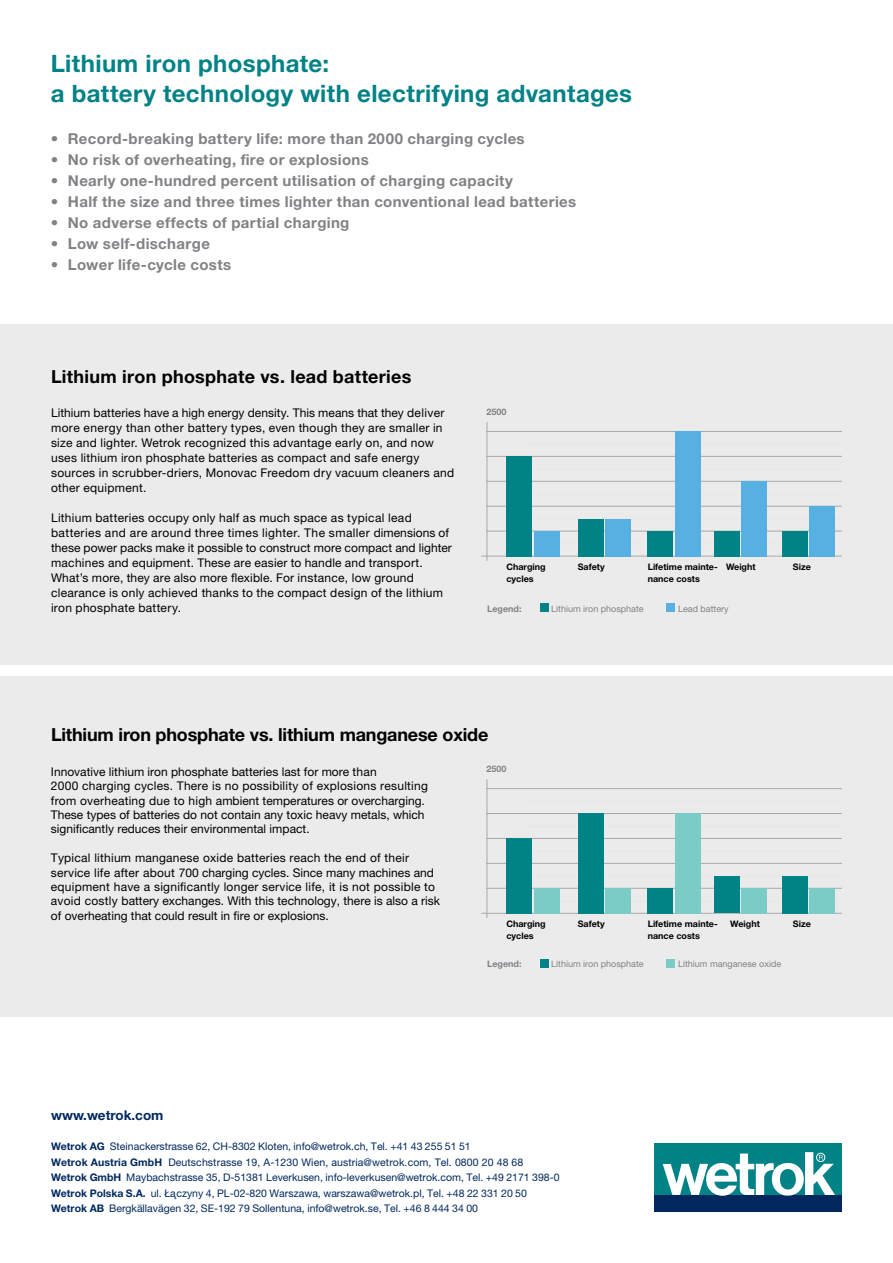
<style>
.page{position:relative;width:893px;height:1263px;background:#fff}
.page>*{position:absolute;margin:0;border:0;box-sizing:border-box;transform-origin:0 0}
.t1{font:700 24px/30px "Helvetica Neue LT Pro";letter-spacing:.015em;color:#008286}
.t2{font:700 18px "Helvetica Neue LT Pro";letter-spacing:-.01em;color:#000}
.t3{font:700 18px "Helvetica Neue LT Pro";letter-spacing:.015em;color:#000}
.t4{font:700 15px "Helvetica Neue LT Pro";letter-spacing:.025em;color:#808285}
.t5{font:700 13.5px "Helvetica Neue LT Pro";color:#00285e}
.t6{font:12px/15px "Helvetica Neue LT Pro";letter-spacing:.02em;color:#000}
.t7{font:12px/14.4px "Helvetica Neue LT Pro";color:#000}
.t8{font:10.5px/15.5px "Helvetica Neue LT Pro";color:#00285e}
.t9{font:700 9px/12px "Helvetica Neue LT Pro";color:#000}
.t10{font:9px "Helvetica Neue LT Pro";color:#808285}
.t11{font:700 9px "Helvetica Neue LT Pro";color:#808285}
.s1{font-weight:700}
</style>
<div class="page">
<div style="left:0;top:324px;width:893px;height:340px;background:#ebebec"></div>
<div style="left:0;top:676px;width:893px;height:340px;background:#ebebec"></div>
<div style="left:655px;top:1195px;width:187px;height:17px;background:#00285e"></div>
<div style="left:655px;top:1144px;width:187px;height:51px;background:#008286"></div>
<svg style="left:663px;top:1152px;width:172px;height:44px"></svg>
<hr style="left:486px;top:431px;width:356px;height:1px;background:#a7a9ac">
<hr style="left:486px;top:788px;width:356px;height:1px;background:#a7a9ac">
<hr style="left:486px;top:456px;width:356px;height:1px;background:#a7a9ac">
<hr style="left:486px;top:813px;width:356px;height:1px;background:#a7a9ac">
<hr style="left:486px;top:481px;width:356px;height:1px;background:#a7a9ac">
<hr style="left:486px;top:838px;width:356px;height:1px;background:#a7a9ac">
<hr style="left:486px;top:506px;width:356px;height:1px;background:#a7a9ac">
<hr style="left:486px;top:863px;width:356px;height:1px;background:#a7a9ac">
<hr style="left:486px;top:531px;width:356px;height:1px;background:#a7a9ac">
<hr style="left:486px;top:888px;width:356px;height:1px;background:#a7a9ac">
<hr style="left:481px;top:556px;width:361px;height:1px;background:#a7a9ac">
<hr style="left:481px;top:913px;width:361px;height:1px;background:#a7a9ac">
<hr style="left:525px;top:444px;width:316px;height:1px;background:#e6e7e8">
<hr style="left:525px;top:469px;width:316px;height:1px;background:#e6e7e8">
<hr style="left:525px;top:494px;width:316px;height:1px;background:#e6e7e8">
<hr style="left:525px;top:519px;width:316px;height:1px;background:#e6e7e8">
<hr style="left:525px;top:544px;width:316px;height:1px;background:#e6e7e8">
<hr style="left:525px;top:801px;width:316px;height:1px;background:#e6e7e8">
<hr style="left:525px;top:826px;width:316px;height:1px;background:#e6e7e8">
<hr style="left:525px;top:851px;width:316px;height:1px;background:#e6e7e8">
<hr style="left:525px;top:876px;width:316px;height:1px;background:#e6e7e8">
<hr style="left:525px;top:901px;width:316px;height:1px;background:#e6e7e8">
<div style="left:507px;top:456px;width:25px;height:100px;background:#008286"></div>
<div style="left:507px;top:839px;width:25px;height:75px;background:#008286"></div>
<div style="left:578px;top:519px;width:26px;height:37px;background:#008286"></div>
<div style="left:578px;top:813px;width:26px;height:101px;background:#008286"></div>
<div style="left:648px;top:531px;width:25px;height:25px;background:#008286"></div>
<div style="left:648px;top:888px;width:25px;height:26px;background:#008286"></div>
<div style="left:714px;top:531px;width:26px;height:25px;background:#008286"></div>
<div style="left:714px;top:876px;width:26px;height:37px;background:#008286"></div>
<div style="left:782px;top:531px;width:26px;height:25px;background:#008286"></div>
<div style="left:782px;top:876px;width:26px;height:38px;background:#008286"></div>
<div style="left:534px;top:531px;width:25px;height:25px;background:#58b0e2"></div>
<div style="left:534px;top:888px;width:25px;height:26px;background:#7bccc6"></div>
<div style="left:605px;top:519px;width:26px;height:37px;background:#58b0e2"></div>
<div style="left:605px;top:888px;width:26px;height:26px;background:#7bccc6"></div>
<div style="left:675px;top:431px;width:25px;height:125px;background:#58b0e2"></div>
<div style="left:675px;top:813px;width:25px;height:101px;background:#7bccc6"></div>
<div style="left:742px;top:481px;width:25px;height:75px;background:#58b0e2"></div>
<div style="left:742px;top:888px;width:25px;height:26px;background:#7bccc6"></div>
<div style="left:810px;top:506px;width:25px;height:50px;background:#58b0e2"></div>
<div style="left:810px;top:888px;width:25px;height:26px;background:#7bccc6"></div>
<hr style="left:487px;top:422px;width:1px;height:139px;background:#a7a9ac">
<hr style="left:487px;top:779px;width:1px;height:139px;background:#a7a9ac">
<div style="left:540px;top:603px;width:9px;height:9px;background:#008286"></div>
<div style="left:540px;top:959px;width:9px;height:8px;background:#008286"></div>
<div style="left:666px;top:603px;width:8px;height:9px;background:#58b0e2"></div>
<div style="left:666px;top:959px;width:8px;height:8px;background:#7bccc6"></div>
<h1 class="t1" style="left:51px;top:48px;width:583px">Lithium iron phosphate:<br>a battery technology with electrifying advantages</h1>
<p class="t4" style="left:51px;top:130px;width:475px">• Record-breaking battery life: more than 2000 charging cycles</p>
<p class="t4" style="left:51px;top:151px;width:320px">• No risk of overheating, fire or explosions</p>
<p class="t4" style="left:51px;top:172px;width:464px">• Nearly one-hundred percent utilisation of charging capacity</p>
<p class="t4" style="left:51px;top:193px;width:527px">• Half the size and three times lighter than conventional lead batteries</p>
<p class="t4" style="left:51px;top:214px;width:300px">• No adverse effects of partial charging</p>
<p class="t4" style="left:51px;top:235px;width:161px">• Low self-discharge</p>
<p class="t4" style="left:51px;top:256px;width:182px">• Lower life-cycle costs</p>
<h2 class="t3" style="left:51px;top:366px;width:362px">Lithium iron phosphate vs. lead batteries</h2>
<p class="t6" style="left:51px;top:405px;width:405px">Lithium batteries have a high energy density. This means that they deliver more energy than other battery types, even though they are smaller in size and lighter. Wetrok recognized this advantage early on, and now uses lithium iron phosphate batteries as compact and safe energy sources in scrubber-driers, Monovac Freedom dry vacuum cleaners and other equipment.</p>
<p class="t6" style="left:51px;top:510px;width:402px">Lithium batteries occupy only half as much space as typical lead batteries and are around three times lighter. The smaller dimensions of these power packs make it possible to construct more compact and lighter machines and equipment. These are easier to handle and transport.<br>What’s more, they are also more flexible. For instance, low ground clearance is only achieved thanks to the compact design of the lithium iron phosphate battery.</p>
<p class="t11" style="left:487px;top:406px;width:22px">2500</p>
<p class="t9" style="left:506px;top:560px;width:41px">Charging cycles</p>
<p class="t9" style="left:578px;top:560px;width:29px">Safety</p>
<p class="t9" style="left:648px;top:560px;width:72px">Lifetime mainte&shy;nance costs</p>
<p class="t9" style="left:726px;top:560px;width:31px">Weight</p>
<p class="t11" style="left:487px;top:603px;width:36px">Legend:</p>
<p class="t10" style="left:678px;top:603px;width:52px">Lead battery</p>
<p class="t10" style="left:551px;top:603px;width:94px">Lithium iron phosphate</p>
<p class="t9" style="left:793px;top:560px;width:19px">Size</p>
<h2 class="t2" style="left:51px;top:724px;width:439px">Lithium iron phosphate vs. lithium manganese oxide</h2>
<p class="t7" style="left:51px;top:764px;width:379px">Innovative lithium iron phosphate batteries last for more than<br>2000 charging cycles. There is no possibility of explosions resulting from overheating due to high ambient temperatures or overcharging.<br>These types of batteries do not contain any toxic heavy metals, which significantly reduces their environmental impact.</p>
<p class="t6" style="left:51px;top:850px;width:391px;line-height:14.4px">Typical lithium manganese oxide batteries reach the end of their service life after about 700 charging cycles. Since many machines and equipment have a significantly longer service life, it is not possible to avoid costly battery exchanges. With this technology, there is also a risk of overheating that could result in fire or explosions.</p>
<p class="t11" style="left:487px;top:763px;width:22px">2500</p>
<p class="t9" style="left:506px;top:917px;width:41px">Charging cycles</p>
<p class="t9" style="left:578px;top:917px;width:29px">Safety</p>
<p class="t9" style="left:648px;top:917px;width:72px">Lifetime mainte&shy;nance costs</p>
<p class="t9" style="left:730px;top:917px;width:31px">Weight</p>
<p class="t11" style="left:487px;top:958px;width:36px">Legend:</p>
<p class="t10" style="left:551px;top:959px;width:94px">Lithium iron phosphate</p>
<p class="t10" style="left:678px;top:959px;width:105px">Lithium manganese oxide</p>
<p class="t9" style="left:793px;top:917px;width:19px">Size</p>
<p class="t5" style="left:51px;top:1106px;width:114px">www.wetrok.com</p>
<p class="t8" style="left:51px;top:1139px;width:510px"><span class="s1">Wetrok AG</span> Steinackerstrasse 62, CH-8302 Kloten, info@wetrok.ch, Tel. +41 43 255 51 51<br><span class="s1">Wetrok Austria GmbH</span> Deutschstrasse 19, A-1230 Wien, austria@wetrok.com, Tel. 0800 20 48 68<br><span class="s1">Wetrok GmbH</span> Maybachstrasse 35, D-51381 Leverkusen, info-leverkusen@wetrok.com, Tel. +49 2171 398-0<br><span class="s1">Wetrok Polska S.A.</span> ul. Ła¸czyny 4, PL-02-820 Warszawa, warszawa@wetrok.pl, Tel. +48 22 331 20 50<br><span class="s1">Wetrok AB</span> Bergkällavägen 32, SE-192 79 Sollentuna, info@wetrok.se, Tel. +46 8 444 34 00</p>
</div>
